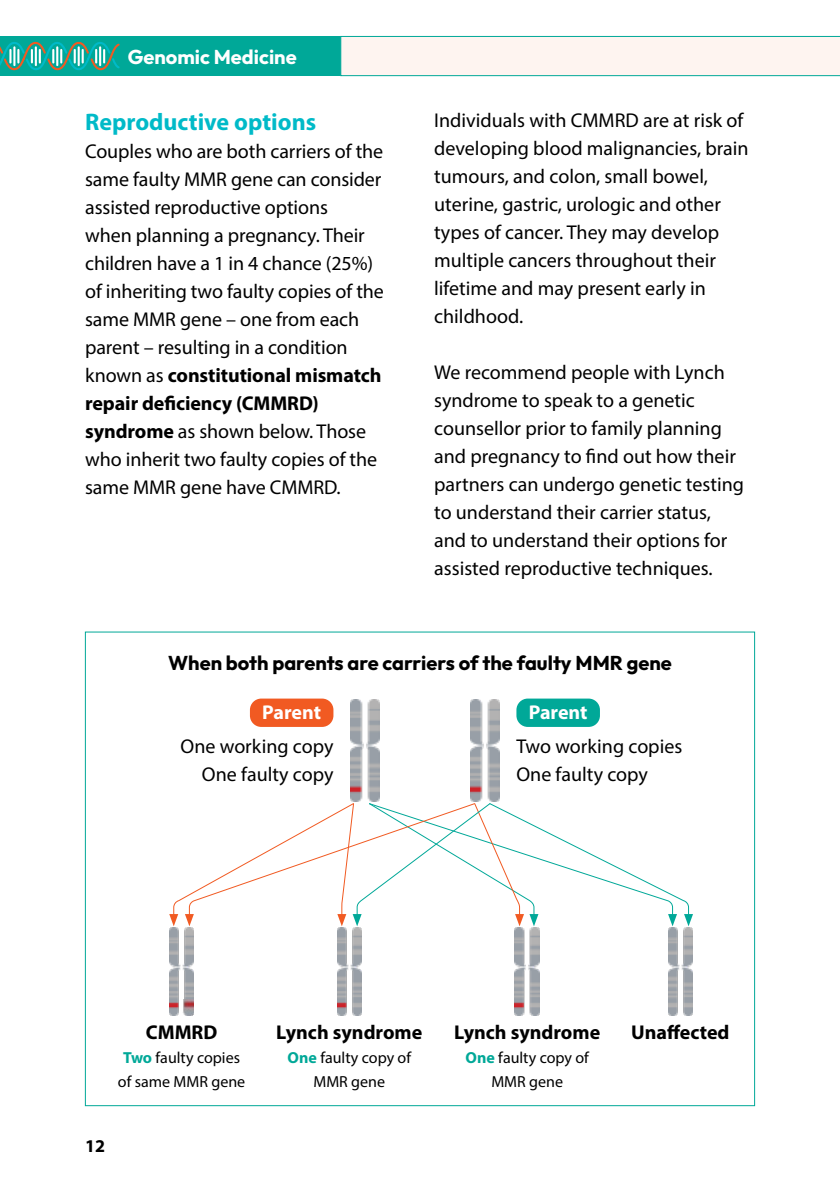
<style>
.page{position:relative;width:840px;height:1191px;background:#fff}
.page>*{position:absolute;margin:0;border:0;box-sizing:border-box;transform-origin:0 0}
.t1{font:700 24px "Myriad Pro";color:#00bac8}
.t2{font:20px/28px "Myriad Pro";color:#000}
.t3{font:100 20px "Outfit";color:#000}
.t4{font:700 20px "Myriad Pro";color:#000}
.t5{font:100 20px "Outfit";color:#fff}
.t6{font:700 20px "Myriad Pro";letter-spacing:-.005em;color:#fff}
.t7{font:700 18px "Myriad Pro";color:#000}
.t8{font:16px/24px "Myriad Pro";color:#000;text-align:center}
.s1{font-weight:700}
.s2{font-weight:700;color:#00a898}
</style>
<div class="page">
<div style="left:0;top:36px;width:340px;height:40px;background:#00a898"></div>
<div style="left:340px;top:36px;width:499px;height:40px;background:#fef4f0"></div>
<svg style="left:0;top:41px;width:120px;height:30px"></svg>
<img style="left:350px;top:699px;width:29px;height:102px">
<img style="left:470px;top:699px;width:29px;height:102px">
<div style="left:250px;top:698px;width:83px;height:29px;background:#f15a22;border-radius:11px"></div>
<div style="left:516px;top:698px;width:83px;height:29px;background:#00a898;border-radius:11px"></div>
<img style="left:169px;top:928px;width:25px;height:87px">
<img style="left:183px;top:1000px;width:11px;height:15px">
<img style="left:337px;top:928px;width:24px;height:87px">
<img style="left:514px;top:928px;width:25px;height:87px">
<img style="left:668px;top:928px;width:24px;height:87px">
<svg style="left:169px;top:803px;width:523px;height:123px"></svg>
<p class="t5" style="left:128px;top:45px;width:170px">Genomic Medicine</p>
<p class="t1" style="left:85px;top:106px;width:232px">Reproductive options</p>
<p class="t2" style="left:85px;top:137px;width:300px">Couples who are both carriers of the same faulty MMR gene can consider assisted reproductive options<br>when planning a pregnancy. Their children have a 1 in 4 chance (25%) of inheriting two faulty copies of the same MMR gene – one from each parent – resulting in a condition known as <span class="s1">constitutional mismatch repair deficiency (CMMRD) syndrome</span> as shown below. Those who inherit two faulty copies of the same MMR gene have CMMRD.</p>
<p class="t2" style="left:434px;top:106px;width:316px">Individuals with CMMRD are at risk of developing blood malignancies, brain tumours, and colon, small bowel, uterine, gastric, urologic and other types of cancer. They may develop multiple cancers throughout their lifetime and may present early in childhood.</p>
<p class="t2" style="left:434px;top:358px;width:311px">We recommend people with Lynch syndrome to speak to a genetic counsellor prior to family planning and pregnancy to find out how their partners can undergo genetic testing to understand their carrier status, and to understand their options for assisted reproductive techniques.</p>
<p class="t3" style="left:168px;top:652px;width:504px">When both parents are carriers of the faulty MMR gene</p>
<p class="t6" style="left:262px;top:699px;width:60px">Parent</p>
<p class="t2" style="left:180px;top:732px;width:154px;text-align:right">One working copy<br>One faulty copy</p>
<p class="t6" style="left:528px;top:699px;width:60px">Parent</p>
<p class="t2" style="left:516px;top:732px;width:167px">Two working copies<br>One faulty copy</p>
<p class="t4" style="left:146px;top:1019px;width:73px">CMMRD</p>
<p class="t8" style="left:118px;top:1045px;width:129px"><span class="s2">Two</span> faulty copies of same MMR gene</p>
<p class="t7" style="left:85px;top:1134px;width:21px">12</p>
<p class="t4" style="left:276px;top:1019px;width:147px">Lynch syndrome</p>
<p class="t8" style="left:287px;top:1045px;width:125px"><span class="s2">One</span> faulty copy of<br>MMR gene</p>
<p class="t4" style="left:454px;top:1019px;width:147px">Lynch syndrome</p>
<p class="t8" style="left:465px;top:1045px;width:125px"><span class="s2">One</span> faulty copy of<br>MMR gene</p>
<p class="t4" style="left:630px;top:1019px;width:100px">Unaffected</p>
</div>
